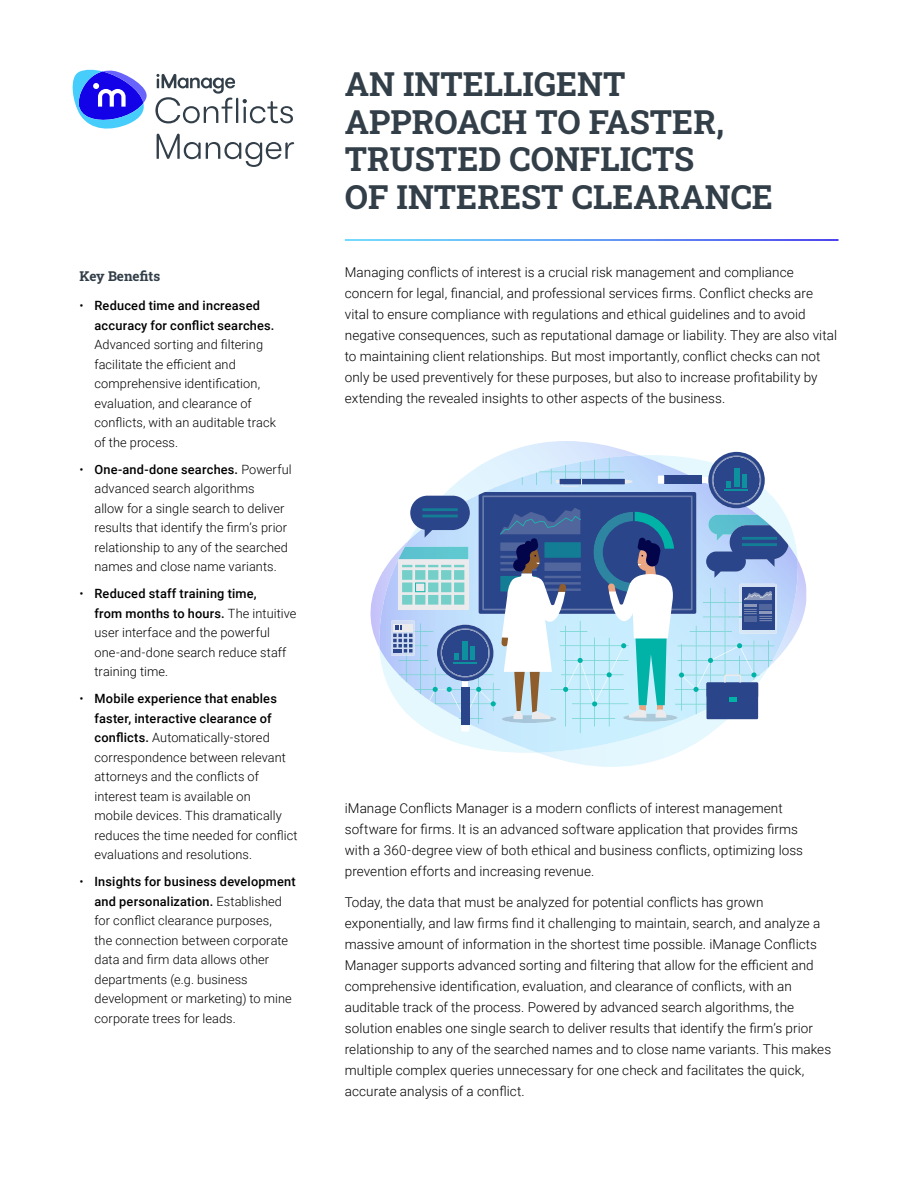
<style>
.page{position:relative;width:918px;height:1188px;background:#fff}
.page>*{position:absolute;margin:0;border:0;box-sizing:border-box;transform-origin:0 0}
.t1{font:700 33px/37.5px "Roboto Slab";color:#323e48}
.t2{font:300 13.5px/21px "Roboto";letter-spacing:.005em;color:#000}
.t3{font:700 13.5px "Roboto Slab";color:#323e48}
.t4{font:300 12.75px/19.5px "Roboto";letter-spacing:.01em;color:#000}
.t5{font:500 12.75px/19.5px "Roboto";letter-spacing:.015em;color:#000}
.s1{font-weight:300}
.s2{font-weight:500}
</style>
<div class="page">
<svg style="left:72px;top:69px;width:222px;height:98px"></svg>
<img style="left:432px;top:732px;width:39px;height:15px">
<img style="left:385px;top:678px;width:8px;height:17px">
<img style="left:799px;top:585px;width:7px;height:42px">
<img style="left:799px;top:563px;width:7px;height:22px">
<img style="left:508px;top:441px;width:122px;height:11px">
<img style="left:539px;top:743px;width:157px;height:24px">
<img style="left:659px;top:732px;width:53px;height:11px">
<img style="left:370px;top:581px;width:8px;height:64px">
<img style="left:789px;top:523px;width:3px;height:7px">
<img style="left:471px;top:732px;width:188px;height:21px">
<img style="left:378px;top:557px;width:15px;height:121px">
<img style="left:789px;top:530px;width:10px;height:114px">
<img style="left:391px;top:621px;width:2px;height:35px">
<svg style="left:393px;top:452px;width:396px;height:280px;background:#96b5d2"></svg>
<p class="t3" style="left:79px;top:267px;width:82px">Key Benefits</p>
<p class="t5" style="left:94px;top:296px;width:182px;text-indent:-15px"><span class="s1">•</span> Reduced time and increased accuracy for conflict searches.</p>
<p class="t4" style="left:94px;top:335px;width:183px">Advanced sorting and filtering facilitate the efficient and comprehensive identification, evaluation, and clearance of conflicts, with an auditable track of the process.</p>
<p class="t4" style="left:94px;top:459px;width:199px;text-indent:-15px">• <span class="s2">One-and-done searches.</span> Powerful advanced search algorithms<br>allow for a single search to deliver results that identify the firm’s prior relationship to any of the searched names and close name variants.</p>
<p class="t4" style="left:94px;top:584px;width:204px;text-indent:-15px">• <span class="s2">Reduced staff training time,<br>from months to hours.</span> The intuitive user interface and the powerful one-and-done search reduce staff training time.</p>
<p class="t4" style="left:94px;top:689px;width:205px;text-indent:-15px">• <span class="s2">Mobile experience that enables faster, interactive clearance of conflicts.</span> Automatically-stored correspondence between relevant attorneys and the conflicts of interest team is available on<br>mobile devices. This dramatically reduces the time needed for conflict evaluations and resolutions.</p>
<p class="t4" style="left:94px;top:872px;width:203px;text-indent:-15px">• <span class="s2">Insights for business development and personalization.</span> Established for conflict clearance purposes,<br>the connection between corporate data and firm data allows other departments (e.g. business development or marketing) to mine corporate trees for leads.</p>
<h1 class="t1" style="left:345px;top:65px;width:430px">AN INTELLIGENT<br>APPROACH TO FASTER,<br>TRUSTED CONFLICTS<br>OF INTEREST CLEARANCE</h1>
<p class="t2" style="left:345px;top:261px;width:494px">Managing conflicts of interest is a crucial risk management and compliance concern for legal, financial, and professional services firms. Conflict checks are vital to ensure compliance with regulations and ethical guidelines and to avoid negative consequences, such as reputational damage or liability. They are also vital to maintaining client relationships. But most importantly, conflict checks can not only be used preventively for these purposes, but also to increase profitability by extending the revealed insights to other aspects of the business.</p>
<p class="t2" style="left:345px;top:797px;width:460px">iManage Conflicts Manager is a modern conflicts of interest management software for firms. It is an advanced software application that provides firms with a 360-degree view of both ethical and business conflicts, optimizing loss prevention efforts and increasing revenue.</p>
<p class="t2" style="left:345px;top:891px;width:488px">Today, the data that must be analyzed for potential conflicts has grown exponentially, and law firms find it challenging to maintain, search, and analyze a massive amount of information in the shortest time possible. iManage Conflicts Manager supports advanced sorting and filtering that allow for the efficient and comprehensive identification, evaluation, and clearance of conflicts, with an auditable track of the process. Powered by advanced search algorithms, the solution enables one single search to deliver results that identify the firm’s prior relationship to any of the searched names and to close name variants. This makes multiple complex queries unnecessary for one check and facilitates the quick, accurate analysis of a conflict.</p>
</div>
